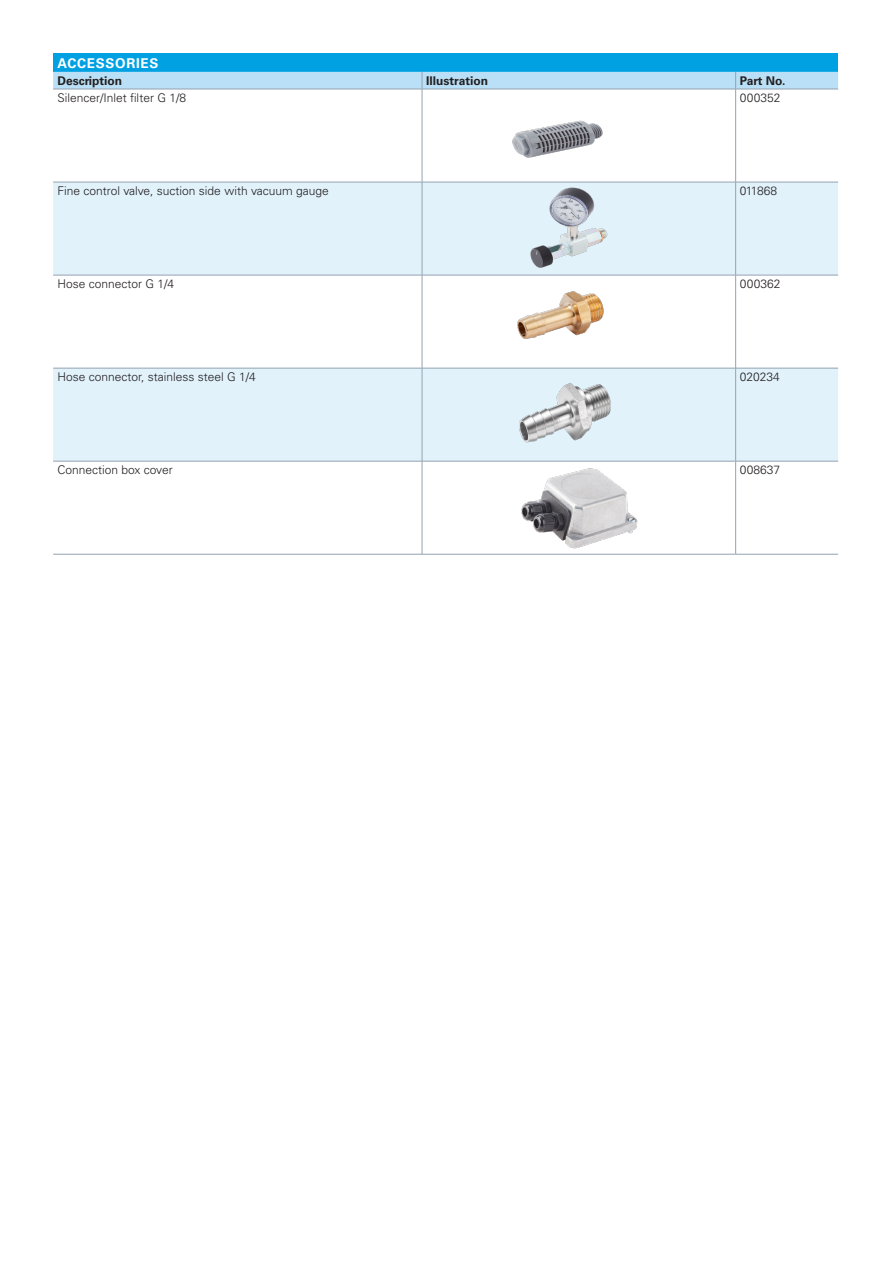
<style>
.page{position:relative;width:893px;height:1263px;background:#fff}
.page>*{position:absolute;margin:0;border:0;box-sizing:border-box;transform-origin:0 0}
.Titel_Headline_Tabelle{font:700 13.5px "Univers LT Pro 65";letter-spacing:.05em;color:#fff}
.Fließtext_Tabelle{font:300 12px "Univers LT Pro 45";color:#231f20}
.Titel_Kopfzeile_Tabelle{font:700 12px "Univers LT Pro 65";color:#231f20}
</style>
<div class="page">
<div style="left:53px;top:54px;width:785px;height:18px;background:#00a1e3"></div>
<svg style="left:53px;top:183px;width:785px;height:278px;fill:#e1f2fb"></svg>
<hr style="left:53px;top:89px;width:369px;height:1px;background:#95a2b0">
<hr style="left:736px;top:89px;width:102px;height:1px;background:#95a2b0">
<hr style="left:53px;top:182px;width:369px;height:1px;background:#95a2b0">
<hr style="left:736px;top:182px;width:102px;height:1px;background:#95a2b0">
<hr style="left:53px;top:275px;width:369px;height:1px;background:#95a2b0">
<hr style="left:736px;top:275px;width:102px;height:1px;background:#95a2b0">
<hr style="left:53px;top:368px;width:369px;height:1px;background:#95a2b0">
<hr style="left:736px;top:368px;width:102px;height:1px;background:#95a2b0">
<hr style="left:53px;top:461px;width:369px;height:1px;background:#95a2b0">
<hr style="left:736px;top:461px;width:102px;height:1px;background:#95a2b0">
<hr style="left:53px;top:554px;width:369px;height:1px;background:#95a2b0">
<hr style="left:736px;top:554px;width:102px;height:1px;background:#95a2b0">
<div style="left:53px;top:72px;width:785px;height:17px;background:#b9e0f6"></div>
<hr style="left:422px;top:89px;width:1px;height:93px;background:#95a2b0">
<hr style="left:735px;top:89px;width:1px;height:93px;background:#95a2b0">
<hr style="left:422px;top:182px;width:1px;height:93px;background:#95a2b0">
<hr style="left:735px;top:182px;width:1px;height:93px;background:#95a2b0">
<hr style="left:422px;top:275px;width:1px;height:93px;background:#95a2b0">
<hr style="left:735px;top:275px;width:1px;height:93px;background:#95a2b0">
<hr style="left:422px;top:368px;width:1px;height:93px;background:#95a2b0">
<hr style="left:735px;top:368px;width:1px;height:93px;background:#95a2b0">
<hr style="left:422px;top:461px;width:1px;height:93px;background:#95a2b0">
<hr style="left:735px;top:461px;width:1px;height:93px;background:#95a2b0">
<hr style="left:422px;top:89px;width:314px;height:1px;background:#95a2b0">
<hr style="left:422px;top:182px;width:314px;height:1px;background:#95a2b0">
<hr style="left:422px;top:275px;width:314px;height:1px;background:#95a2b0">
<hr style="left:422px;top:368px;width:314px;height:1px;background:#95a2b0">
<hr style="left:422px;top:461px;width:314px;height:1px;background:#95a2b0">
<hr style="left:422px;top:554px;width:314px;height:1px;background:#95a2b0">
<img style="left:512px;top:120px;width:91px;height:38px">
<img style="left:493px;top:182px;width:154px;height:93px">
<img style="left:473px;top:275px;width:188px;height:93px">
<img style="left:510px;top:368px;width:111px;height:93px">
<img style="left:482px;top:461px;width:193px;height:93px">
<p class="Titel_Headline_Tabelle" style="left:57px;top:53px;width:103px">ACCESSORIES</p>
<p class="Titel_Kopfzeile_Tabelle" style="left:57px;top:72px;width:66px">Description</p>
<p class="Titel_Kopfzeile_Tabelle" style="left:426px;top:72px;width:63px">Illustration</p>
<p class="Titel_Kopfzeile_Tabelle" style="left:740px;top:72px;width:47px">Part No.</p>
<p class="Fließtext_Tabelle" style="left:57px;top:90px;width:130px">Silencer/Inlet filter G 1/8</p>
<p class="Fließtext_Tabelle" style="left:740px;top:90px;width:42px">000352</p>
<p class="Fließtext_Tabelle" style="left:57px;top:183px;width:273px">Fine control valve, suction side with vacuum gauge</p>
<p class="Fließtext_Tabelle" style="left:740px;top:183px;width:39px">011868</p>
<p class="Fließtext_Tabelle" style="left:57px;top:276px;width:118px">Hose connector G 1/4</p>
<p class="Fließtext_Tabelle" style="left:740px;top:276px;width:42px">000362</p>
<p class="Fließtext_Tabelle" style="left:57px;top:369px;width:200px">Hose connector, stainless steel G 1/4</p>
<p class="Fließtext_Tabelle" style="left:740px;top:369px;width:42px">020234</p>
<p class="Fließtext_Tabelle" style="left:57px;top:462px;width:117px">Connection box cover</p>
<p class="Fließtext_Tabelle" style="left:740px;top:462px;width:42px">008637</p>
</div>
